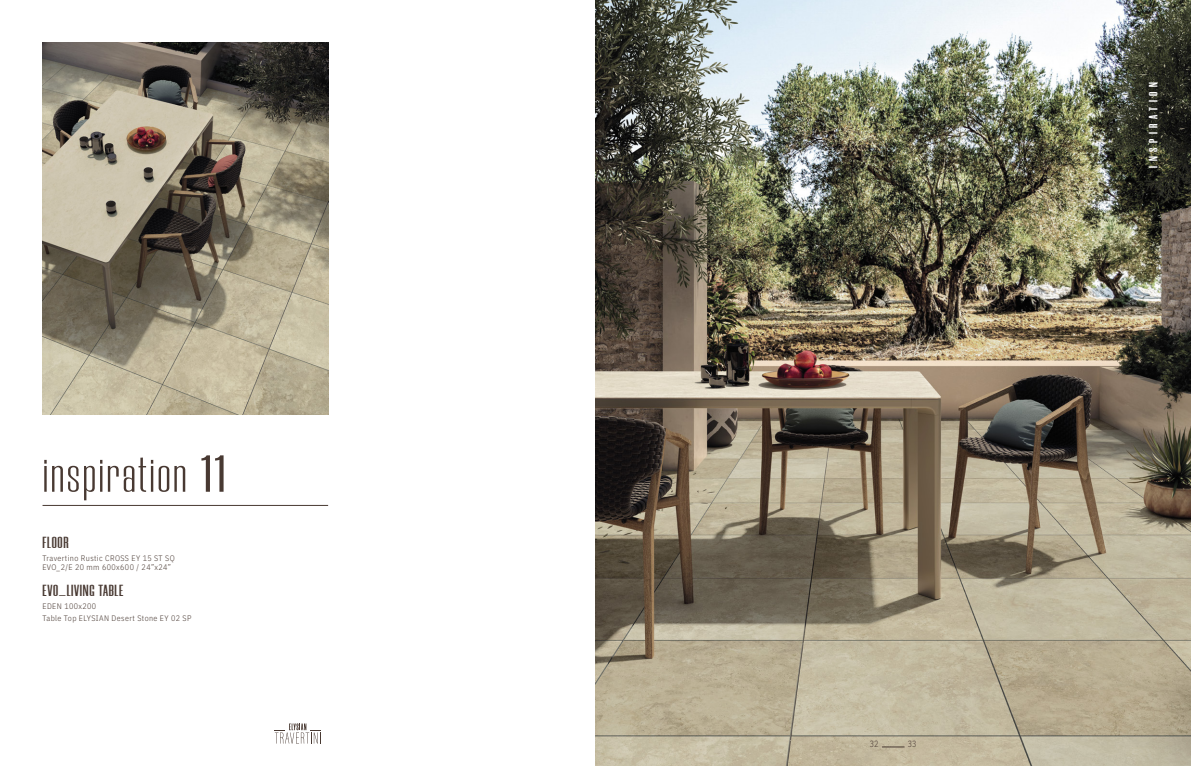
<style>
.page{position:relative;width:1191px;height:766px;background:#fff}
.page>*{position:absolute;margin:0;border:0;box-sizing:border-box;transform-origin:0 0}
.t1{font:300 52px "Morganite";letter-spacing:.03em;color:#483932;scale:1.4 1}
.t2{font:600 16px "Morganite";letter-spacing:.03em;color:#483932;scale:1.4 1}
.t3{font:700 12px "Morganite";letter-spacing:.25em;color:#fff;scale:1.5 1}
.t4{font:300 9px "IBM Plex Sans Cond";color:#483932;scale:.9 1}
.t5{font:300 8px/9.6px "IBM Plex Sans Cond";letter-spacing:.05em;color:#483932}
.s1{font-weight:500}
</style>
<div class="page">
<img style="left:43px;top:43px;width:285px;height:371px">
<hr style="left:43px;top:505px;width:285px;height:1px;background:#483932">
<img style="left:595px;top:0;width:596px;height:765px">
<svg style="left:275px;top:723px;width:46px;height:20px"></svg>
<svg style="left:882px;top:746px;width:22px;height:1px"></svg>
<h1 class="t1" style="left:43px;top:453px;width:132px">inspiration <span class="s1">11</span></h1>
<h2 class="t2" style="left:43px;top:533px;width:20px">FLOOR</h2>
<p class="t5" style="left:43px;top:553px;width:134px">Travertino Rustic CROSS EY 15 ST SQ<br>EVO_2/E 20 mm 600x600 / 24”x24”</p>
<h2 class="t2" style="left:43px;top:581px;width:59px">EVO_LIVING TABLE</h2>
<p class="t5" style="left:43px;top:599px;width:150px;line-height:12.4px">EDEN 100x200<br>Table Top ELYSIAN Desert Stone EY 02 SP</p>
<p class="t4" style="left:870px;top:739px;width:11px">32</p>
<p class="t4" style="left:908px;top:739px;width:11px">33</p>
<h3 class="t3" style="left:1146px;top:167px;width:58px;rotate:-90deg">INSPIRATION</h3>
</div>
